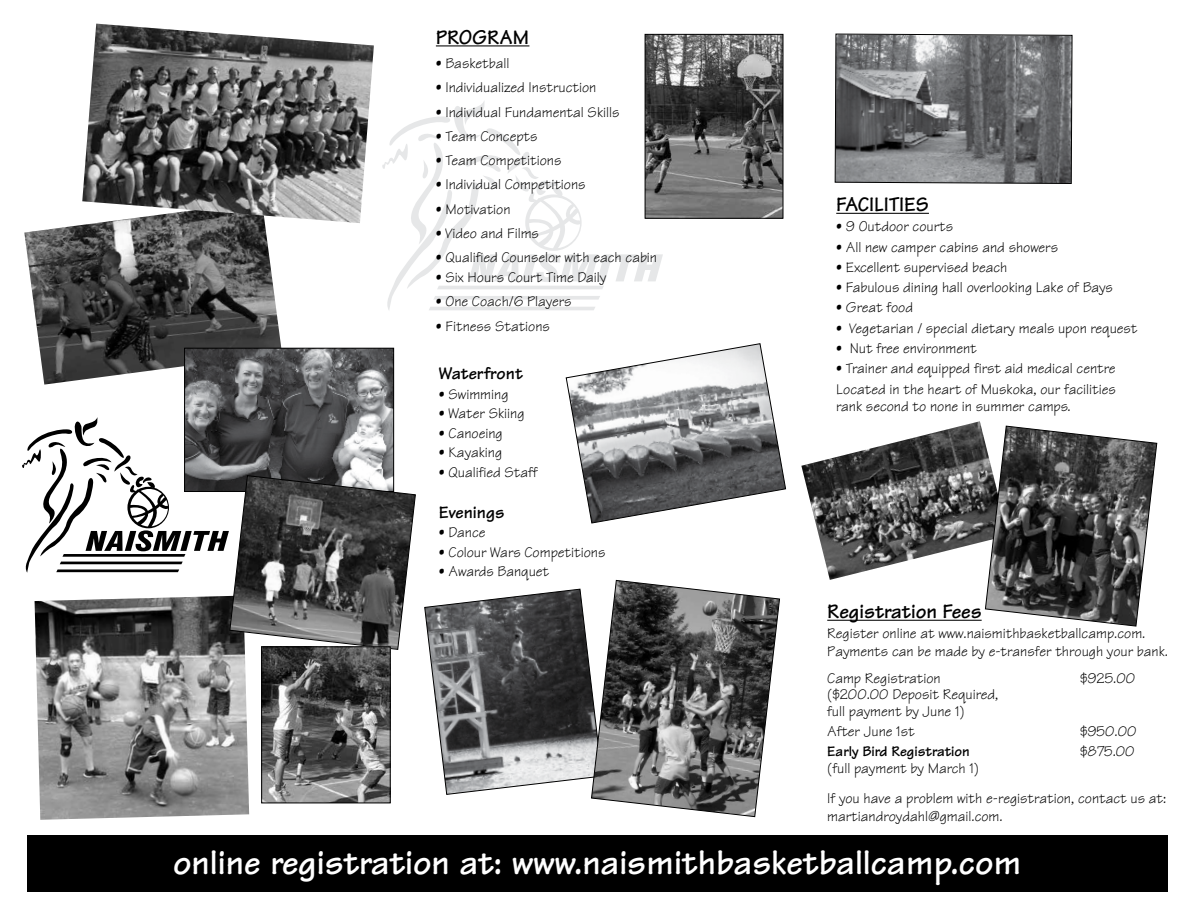
<style>
.page{position:relative;width:1188px;height:918px;background:#fff}
.page>*{position:absolute;margin:0;border:0;box-sizing:border-box;transform-origin:0 0}
.t1{font:700 36px "Tekton";color:#fff}
.t2{font:700 21px "Tekton";color:#000}
.t3{font:700 18px "Tekton";color:#000}
.t4{font:15px/18px "Tekton";color:#000}
.t5{font:700 15px "Tekton";color:#000}
</style>
<div class="page">
<img style="left:24px;top:223px;width:258px;height:162px">
<img style="left:35px;top:650px;width:214px;height:170px">
<img style="left:801px;top:421px;width:184px;height:159px">
<svg style="left:565px;top:343px;width:221px;height:181px"></svg>
<svg style="left:382px;top:100px;width:281px;height:210px"></svg>
<div style="left:27px;top:835px;width:1141px;height:57px;background:#000"></div>
<hr style="left:436px;top:45px;width:93px;height:1px;background:#000">
<svg style="left:834px;top:33px;width:239px;height:151px"></svg>
<svg style="left:424px;top:588px;width:167px;height:207px"></svg>
<img style="left:186px;top:350px;width:206px;height:67px">
<div style="left:184px;top:348px;width:210px;height:144px;border:1px solid #000"></div>
<hr style="left:836px;top:213px;width:93px;height:1px;background:#000">
<hr style="left:827px;top:620px;width:155px;height:1px;background:#000">
<svg style="left:22px;top:417px;width:394px;height:233px"></svg>
<img style="left:647px;top:36px;width:134px;height:181px">
<div style="left:645px;top:34px;width:138px;height:185px;border:1px solid #000"></div>
<svg style="left:985px;top:425px;width:173px;height:202px"></svg>
<img style="left:82px;top:24px;width:292px;height:199px">
<svg style="left:591px;top:579px;width:189px;height:239px"></svg>
<img style="left:263px;top:649px;width:126px;height:152px">
<div style="left:261px;top:647px;width:130px;height:156px;border:1px solid #000"></div>
<h2 class="t2" style="left:436px;top:24px;width:95px">PROGRAM</h2>
<p class="t4" style="left:436px;top:54px;width:75px">• Basketball</p>
<p class="t4" style="left:436px;top:79px;width:162px">• Individualized Instruction</p>
<p class="t4" style="left:436px;top:103px;width:185px">• Individual Fundamental Skills</p>
<p class="t4" style="left:436px;top:127px;width:103px">• Team Concepts</p>
<p class="t4" style="left:436px;top:151px;width:127px">• Team Competitions</p>
<p class="t4" style="left:436px;top:176px;width:151px">• Individual Competitions</p>
<p class="t4" style="left:436px;top:200px;width:76px">• Motivation</p>
<p class="t4" style="left:436px;top:224px;width:105px">• Video and Films</p>
<p class="t4" style="left:436px;top:249px;width:223px">• Qualified Counselor with each cabin</p>
<p class="t4" style="left:436px;top:268px;width:172px">• Six Hours Court Time Daily</p>
<p class="t4" style="left:436px;top:293px;width:137px">• One Coach/6 Players</p>
<p class="t4" style="left:436px;top:317px;width:116px">• Fitness Stations</p>
<p class="t3" style="left:439px;top:362px;width:86px">Waterfront</p>
<p class="t4" style="left:439px;top:385px;width:71px">• Swimming</p>
<p class="t4" style="left:439px;top:405px;width:87px">• Water Skiing</p>
<p class="t4" style="left:439px;top:424px;width:65px">• Canoeing</p>
<p class="t4" style="left:439px;top:444px;width:65px">• Kayaking</p>
<p class="t4" style="left:439px;top:463px;width:100px">• Qualified Staff</p>
<p class="t3" style="left:439px;top:501px;width:67px">Evenings</p>
<p class="t4" style="left:439px;top:524px;width:48px">• Dance</p>
<p class="t4" style="left:439px;top:543px;width:168px">• Colour Wars Competitions</p>
<p class="t4" style="left:439px;top:563px;width:112px">• Awards Banquet</p>
<h2 class="t2" style="left:836px;top:191px;width:94px">FACILITIES</h2>
<p class="t4" style="left:836px;top:218px;width:118px">• 9 Outdoor courts</p>
<p class="t4" style="left:836px;top:238px;width:223px">• All new camper cabins and showers</p>
<p class="t4" style="left:836px;top:258px;width:173px">• Excellent supervised beach</p>
<p class="t4" style="left:836px;top:278px;width:278px">• Fabulous dining hall overlooking Lake of Bays</p>
<p class="t4" style="left:836px;top:299px;width:78px">• Great food</p>
<p class="t4" style="left:836px;top:319px;width:303px">• Vegetarian / special dietary meals upon request</p>
<p class="t4" style="left:836px;top:339px;width:142px">• Nut free environment</p>
<p class="t4" style="left:836px;top:358px;width:281px;line-height:21px">• Trainer and equipped first aid medical centre<br>Located in the heart of Muskoka, our facilities</p>
<p class="t4" style="left:836px;top:397px;width:236px">rank second to none in summer camps.</p>
<h2 class="t2" style="left:827px;top:598px;width:156px">Registration Fees</h2>
<p class="t4" style="left:827px;top:625px;width:342px">Register online at www.naismithbasketballcamp.com.<br>Payments can be made by e-transfer through your bank.</p>
<p class="t4" style="left:827px;top:670px;width:173px;line-height:16.5px">Camp Registration ($200.00 Deposit Required, full payment by June 1)</p>
<p class="t4" style="left:827px;top:722px;width:89px">After June 1st</p>
<p class="t5" style="left:827px;top:742px;width:144px">Early Bird Registration</p>
<p class="t4" style="left:827px;top:759px;width:153px">(full payment by March 1)</p>
<p class="t4" style="left:1080px;top:669px;width:56px">$925.00</p>
<p class="t4" style="left:1080px;top:722px;width:58px">$950.00</p>
<p class="t4" style="left:1080px;top:743px;width:56px">$875.00</p>
<p class="t4" style="left:827px;top:789px;width:341px">If you have a problem with e-registration, contact us at: martiandroydahl@gmail.com.</p>
<h1 class="t1" style="left:173px;top:840px;width:850px">online registration at: www.naismithbasketballcamp.com</h1>
</div>
